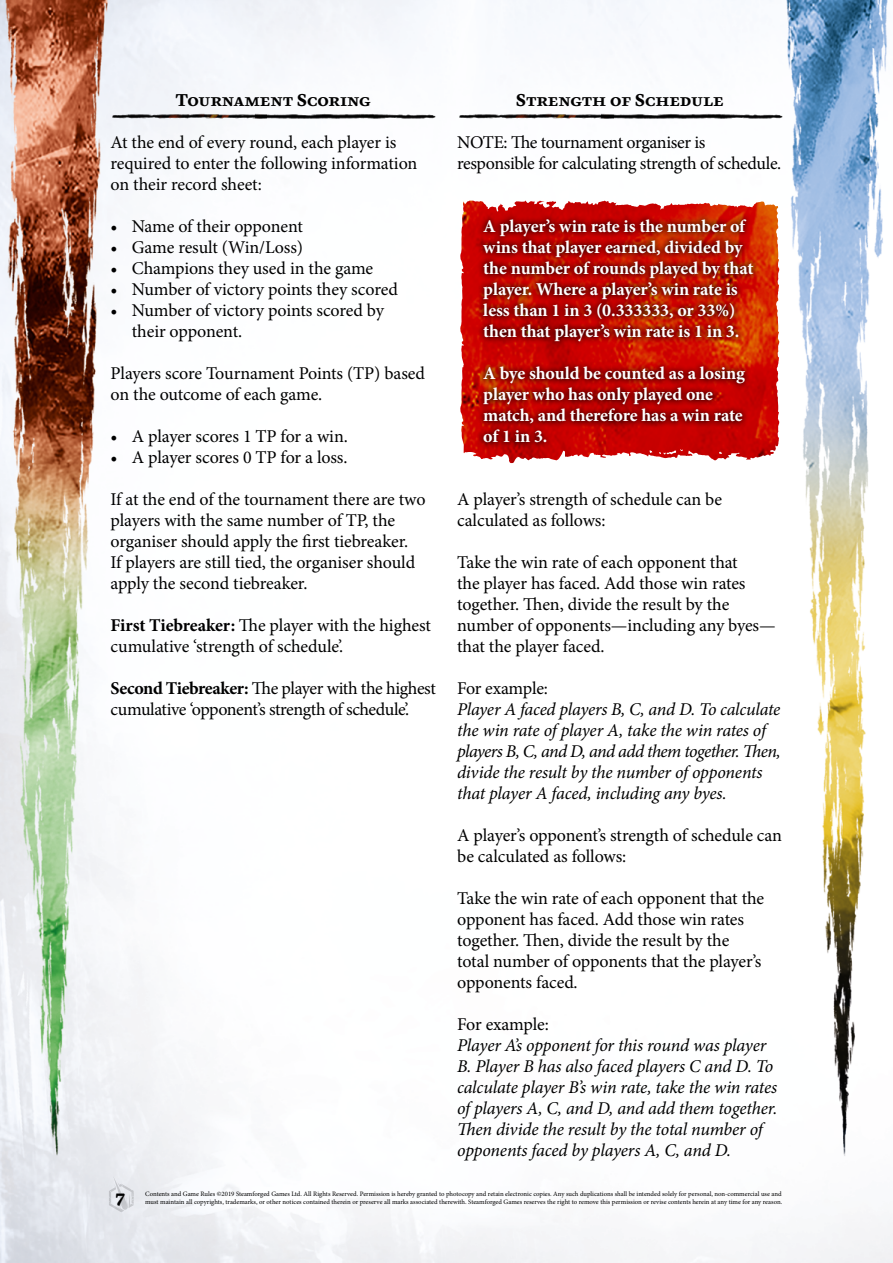
<style>
.page{position:relative;width:893px;height:1263px;background:#fff}
.page>*{position:absolute;margin:0;border:0;box-sizing:border-box;transform-origin:0 0}
.t1{font:18px/21px "Minion Pro";letter-spacing:-.01em;color:#000}
.t2{font:italic 18px/21px "Minion Pro";letter-spacing:-.015em;color:#000}
.t3{font:700 18px/21px "Minion Pro";letter-spacing:-.005em;color:#fff}
.t4{font:700 18px "Cardea OTCE";letter-spacing:-.005em;color:#000}
.t5{font:6.75px "Minion Pro";letter-spacing:-.005em;color:#000}
.s1{font-weight:700}
</style>
<div class="page">
<img style="left:0;top:0;width:893px;height:1263px">
<svg style="left:109px;top:1176px;width:26px;height:36px"></svg>
<img style="left:460px;top:201px;width:65px;height:211px">
<div style="left:477px;top:213px;width:283px;height:236px;background:#000;opacity:.7"></div>
<img style="left:111px;top:112px;width:144px;height:9px">
<img style="left:255px;top:112px;width:181px;height:9px">
<img style="left:457px;top:112px;width:145px;height:9px">
<img style="left:602px;top:112px;width:180px;height:9px">
<p class="t4" style="left:175px;top:93px;width:197px">Tournament Scoring</p>
<p class="t1" style="left:111px;top:132px;width:308px">At the end of every round, each player is required to enter the following information on their record sheet:</p>
<p class="t1" style="left:111px;top:216px;width:194px">• Name of their opponent</p>
<p class="t1" style="left:111px;top:237px;width:194px">• Game result (Win/Loss)</p>
<p class="t1" style="left:111px;top:258px;width:264px">• Champions they used in the game</p>
<p class="t1" style="left:111px;top:279px;width:289px">• Number of victory points they scored</p>
<p class="t1" style="left:132px;top:300px;width:254px;text-indent:-21px">• Number of victory points scored by their opponent.</p>
<p class="t1" style="left:111px;top:363px;width:316px">Players score Tournament Points (TP) based on the outcome of each game.</p>
<p class="t1" style="left:111px;top:426px;width:239px">• A player scores 1 TP for a win.</p>
<p class="t1" style="left:111px;top:447px;width:239px">• A player scores 0 TP for a loss.</p>
<p class="t1" style="left:111px;top:489px;width:317px">If at the end of the tournament there are two players with the same number of TP, the organiser should apply the first tiebreaker.<br>If players are still tied, the organiser should apply the second tiebreaker.</p>
<p class="t1" style="left:111px;top:615px;width:322px"><span class="s1">First Tiebreaker:</span> The player with the highest cumulative ‘strength of schedule’.</p>
<p class="t1" style="left:111px;top:678px;width:327px"><span class="s1">Second Tiebreaker:</span> The player with the highest cumulative ‘opponent’s strength of schedule’.</p>
<p class="t4" style="left:516px;top:93px;width:209px">Strength of Schedule</p>
<p class="t1" style="left:457px;top:132px;width:326px">NOTE: The tournament organiser is responsible for calculating strength of schedule.</p>
<p class="t3" style="left:483px;top:216px;width:272px">A player’s win rate is the number of wins that player earned, divided by the number of rounds played by that player. Where a player’s win rate is less than 1 in 3 (0.333333, or 33%) then that player’s win rate is 1 in 3.</p>
<p class="t3" style="left:483px;top:363px;width:263px">A bye should be counted as a losing player who has only played one match, and therefore has a win rate of 1 in 3.</p>
<p class="t1" style="left:457px;top:489px;width:266px">A player’s strength of schedule can be calculated as follows:</p>
<p class="t1" style="left:457px;top:552px;width:320px">Take the win rate of each opponent that<br>the player has faced. Add those win rates together. Then, divide the result by the number of opponents—including any byes— that the player faced.</p>
<p class="t1" style="left:457px;top:678px;width:92px">For example:</p>
<p class="t2" style="left:457px;top:699px;width:325px">Player A faced players B, C, and D. To calculate the win rate of player A, take the win rates of players B, C, and D, and add them together. Then, divide the result by the number of opponents that player A faced, including any byes.</p>
<p class="t1" style="left:457px;top:825px;width:326px">A player’s opponent’s strength of schedule can be calculated as follows:</p>
<p class="t1" style="left:457px;top:888px;width:309px">Take the win rate of each opponent that the opponent has faced. Add those win rates together. Then, divide the result by the total number of opponents that the player’s opponents faced.</p>
<p class="t1" style="left:457px;top:1014px;width:93px">For example:</p>
<p class="t2" style="left:457px;top:1035px;width:322px">Player A’s opponent for this round was player B. Player B has also faced players C and D. To calculate player B’s win rate, take the win rates of players A, C, and D, and add them together.<br>Then divide the result by the total number of opponents faced by players A, C, and D.</p>
<p class="t5" style="left:145px;top:1189px;width:638px">Contents and Game Rules ©2019 Steamforged Games Ltd. All Rights Reserved. Permission is hereby granted to photocopy and retain electronic copies. Any such duplications shall be intended solely for personal, non-commercial use and</p>
<p class="t4" style="left:115px;top:1189px;width:11px">7</p>
<p class="t5" style="left:145px;top:1197px;width:639px">must maintain all copyrights, trademarks, or other notices contained therein or preserve all marks associated therewith. Steamforged Games reserves the right to remove this permission or revise contents herein at any time for any reason.</p>
</div>
